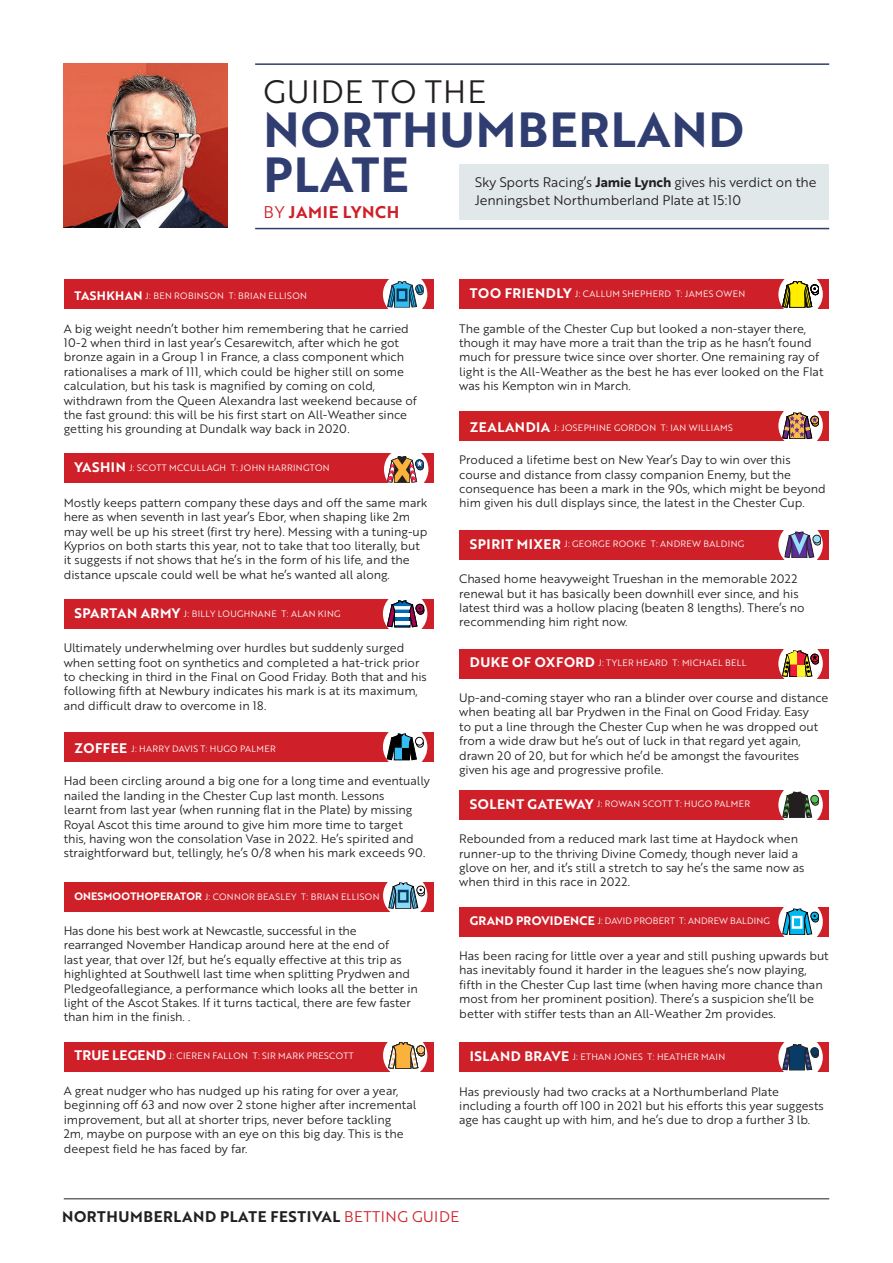
<style>
.page{position:relative;width:893px;height:1263px;background:#fff}
.page>*{position:absolute;margin:0;border:0;box-sizing:border-box;transform-origin:0 0}
.t1{font:48px/45px "Brother 1816 Bold";letter-spacing:.02em;color:#303d71}
.t2{font:31.5px "Brother 1816 Book";letter-spacing:.04em;color:#231f20}
.t3{font:16.5px "Brother 1816 Bold";letter-spacing:.04em;color:#cf2029}
.t4{font:15px "Brother 1816 Bold";letter-spacing:.04em;color:#231f20}
.t5{font:13.5px/18px "Brother 1816 Book";letter-spacing:-.01em;color:#231f20}
.BODY_8_on_9_6{font:12px/14.4px "Brother 1816 Book";letter-spacing:-.005em;color:#231f20}
.t6{font:9px "Brother 1816 Book";letter-spacing:.04em;color:#fff}
.t7{font:9px "Brother 1816 Book";letter-spacing:.02em;color:#fff}
.s1{font-family:"Brother 1816 Book"}
.s2{font-family:"Brother 1816 Bold"}
.s3{font-family:"Brother 1816 Bold";font-size:12px}
.s4{font-family:"Brother 1816 Bold";font-size:13.5px}
.s5{font-family:"Brother 1816 Bold";font-size:10.5px}
.s6{font-family:"Brother 1816 Book";color:#cf2029}
</style>
<div class="page">
<hr style="left:255px;top:63px;width:574px;height:2px;background:#303d71">
<hr style="left:255px;top:228px;width:574px;height:1px;background:#303d71">
<img style="left:64px;top:64px;width:164px;height:164px">
<div style="left:459px;top:165px;width:370px;height:55px;background:#e1e8ea"></div>
<div style="left:64px;top:279px;width:370px;height:30px;background:#cf2029"></div>
<div style="left:64px;top:882px;width:370px;height:29px;background:#cf2029"></div>
<div style="left:64px;top:1042px;width:370px;height:29px;background:#cf2029"></div>
<div style="left:459px;top:279px;width:370px;height:30px;background:#cf2029"></div>
<div style="left:64px;top:453px;width:370px;height:30px;background:#cf2029"></div>
<div style="left:64px;top:599px;width:370px;height:30px;background:#cf2029"></div>
<div style="left:64px;top:732px;width:370px;height:30px;background:#cf2029"></div>
<div style="left:459px;top:411px;width:370px;height:30px;background:#cf2026"></div>
<div style="left:459px;top:530px;width:370px;height:30px;background:#cf2029"></div>
<div style="left:459px;top:649px;width:370px;height:29px;background:#cf2029"></div>
<div style="left:459px;top:790px;width:370px;height:30px;background:#cf2029"></div>
<div style="left:459px;top:907px;width:370px;height:29px;background:#cf2029"></div>
<div style="left:459px;top:1042px;width:370px;height:30px;background:#cf2029"></div>
<div style="left:778px;top:272px;width:45px;height:45px;background:#fff;border-radius:50%"></div>
<svg style="left:782px;top:281px;width:37px;height:27px"></svg>
<div style="left:778px;top:403px;width:45px;height:45px;background:#fff;border-radius:50%"></div>
<svg style="left:782px;top:412px;width:37px;height:27px"></svg>
<div style="left:383px;top:272px;width:44px;height:45px;background:#fff;border-radius:50%"></div>
<svg style="left:387px;top:281px;width:37px;height:27px"></svg>
<div style="left:384px;top:447px;width:44px;height:45px;background:#fff;border-radius:50%"></div>
<svg style="left:387px;top:456px;width:37px;height:27px"></svg>
<div style="left:383px;top:592px;width:44px;height:44px;background:#fff;border-radius:50%"></div>
<svg style="left:387px;top:600px;width:38px;height:29px"></svg>
<div style="left:383px;top:725px;width:44px;height:44px;background:#fff;border-radius:50%"></div>
<svg style="left:387px;top:733px;width:38px;height:29px"></svg>
<div style="left:383px;top:873px;width:44px;height:45px;background:#fff;border-radius:50%"></div>
<svg style="left:388px;top:882px;width:37px;height:27px"></svg>
<div style="left:383px;top:1033px;width:44px;height:45px;background:#fff;border-radius:50%"></div>
<svg style="left:388px;top:1042px;width:37px;height:27px"></svg>
<div style="left:778px;top:522px;width:45px;height:45px;background:#fff;border-radius:50%"></div>
<svg style="left:784px;top:531px;width:37px;height:27px"></svg>
<div style="left:778px;top:641px;width:45px;height:45px;background:#fff;border-radius:50%"></div>
<svg style="left:782px;top:650px;width:37px;height:27px"></svg>
<div style="left:778px;top:783px;width:45px;height:44px;background:#fff;border-radius:50%"></div>
<svg style="left:782px;top:791px;width:37px;height:27px"></svg>
<div style="left:778px;top:1035px;width:45px;height:44px;background:#fff;border-radius:50%"></div>
<svg style="left:782px;top:1044px;width:37px;height:26px"></svg>
<div style="left:778px;top:899px;width:45px;height:45px;background:#fff;border-radius:50%"></div>
<svg style="left:782px;top:908px;width:37px;height:27px"></svg>
<hr style="left:64px;top:1198px;width:765px;height:1px;background:#231f20">
<p class="t2" style="left:264px;top:69px;width:224px">GUIDE TO THE</p>
<p class="t1" style="left:264px;top:106px;width:482px">NORTHUMBERLAND<br>PLATE</p>
<p class="t3" style="left:264px;top:199px;width:137px"><span class="s1">BY</span> JAMIE LYNCH</p>
<p class="t5" style="left:475px;top:173px;width:343px">Sky Sports Racing’s <span class="s2">Jamie Lynch</span> gives his verdict on the<br>Jenningsbet Northumberland Plate at 15:10</p>
<p class="t6" style="left:74px;top:289px;width:234px"><span class="s3">TASHKHAN</span> J: BEN ROBINSON T: BRIAN ELLISON</p>
<p class="BODY_8_on_9_6" style="left:64px;top:321px;width:355px">A big weight needn’t bother him remembering that he carried 10-2 when third in last year’s Cesarewitch, after which he got bronze again in a Group 1 in France, a class component which rationalises a mark of 111, which could be higher still on some calculation, but his task is magnified by coming on cold, withdrawn from the Queen Alexandra last weekend because of the fast ground: this will be his first start on All-Weather since getting his grounding at Dundalk way back in 2020.</p>
<p class="t6" style="left:74px;top:461px;width:257px"><span class="s4">YASHIN</span> J: SCOTT MCCULLAGH T: JOHN HARRINGTON</p>
<p class="BODY_8_on_9_6" style="left:64px;top:495px;width:365px">Mostly keeps pattern company these days and off the same mark here as when seventh in last year’s Ebor, when shaping like 2m may well be up his street (first try here). Messing with a tuning-up Kyprios on both starts this year, not to take that too literally, but it suggests if not shows that he’s in the form of his life, and the distance upscale could well be what he’s wanted all along.</p>
<p class="t6" style="left:74px;top:607px;width:268px"><span class="s4">SPARTAN ARMY</span> J: BILLY LOUGHNANE T: ALAN KING</p>
<p class="BODY_8_on_9_6" style="left:64px;top:640px;width:365px">Ultimately underwhelming over hurdles but suddenly surged when setting foot on synthetics and completed a hat-trick prior to checking in third in the Final on Good Friday. Both that and his following fifth at Newbury indicates his mark is at its maximum, and difficult draw to overcome in 18.</p>
<p class="t6" style="left:74px;top:742px;width:203px"><span class="s4">ZOFFEE</span> J: HARRY DAVIS T: HUGO PALMER</p>
<p class="BODY_8_on_9_6" style="left:64px;top:773px;width:368px">Had been circling around a big one for a long time and eventually nailed the landing in the Chester Cup last month. Lessons<br>learnt from last year (when running flat in the Plate) by missing Royal Ascot this time around to give him more time to target<br>this, having won the consolation Vase in 2022. He’s spirited and straightforward but, tellingly, he’s 0/8 when his mark exceeds 90.</p>
<p class="t6" style="left:74px;top:890px;width:307px"><span class="s5">ONESMOOTHOPERATOR</span> J: CONNOR BEASLEY T: BRIAN ELLISON</p>
<p class="BODY_8_on_9_6" style="left:64px;top:923px;width:356px">Has done his best work at Newcastle, successful in the rearranged November Handicap around here at the end of<br>last year, that over 12f, but he’s equally effective at this trip as highlighted at Southwell last time when splitting Prydwen and Pledgeofallegiance, a performance which looks all the better in light of the Ascot Stakes. If it turns tactical, there are few faster than him in the finish. .</p>
<p class="t6" style="left:74px;top:1049px;width:281px"><span class="s4">TRUE LEGEND</span> J: CIEREN FALLON T: SIR MARK PRESCOTT</p>
<p class="BODY_8_on_9_6" style="left:64px;top:1083px;width:354px">A great nudger who has nudged up his rating for over a year, beginning off 63 and now over 2 stone higher after incremental improvement, but all at shorter trips, never before tackling<br>2m, maybe on purpose with an eye on this big day. This is the deepest field he has faced by far.</p>
<p class="t6" style="left:470px;top:287px;width:277px"><span class="s4">TOO FRIENDLY</span> J: CALLUM SHEPHERD T: JAMES OWEN</p>
<p class="BODY_8_on_9_6" style="left:459px;top:321px;width:366px">The gamble of the Chester Cup but looked a non-stayer there, though it may have more a trait than the trip as he hasn’t found much for pressure twice since over shorter. One remaining ray of light is the All-Weather as the best he has ever looked on the Flat was his Kempton win in March.</p>
<p class="t6" style="left:470px;top:421px;width:264px"><span class="s4">ZEALANDIA</span> J: JOSEPHINE GORDON T: IAN WILLIAMS</p>
<p class="BODY_8_on_9_6" style="left:459px;top:452px;width:368px">Produced a lifetime best on New Year’s Day to win over this course and distance from classy companion Enemy, but the consequence has been a mark in the 90s, which might be beyond him given his dull displays since, the latest in the Chester Cup.</p>
<p class="t6" style="left:470px;top:537px;width:276px"><span class="s4">SPIRIT MIXER</span> J: GEORGE ROOKE T: ANDREW BALDING</p>
<p class="BODY_8_on_9_6" style="left:459px;top:571px;width:347px">Chased home heavyweight Trueshan in the memorable 2022 renewal but it has basically been downhill ever since, and his latest third was a hollow placing (beaten 8 lengths). There’s no recommending him right now.</p>
<p class="t6" style="left:470px;top:656px;width:278px"><span class="s4">DUKE OF OXFORD</span> J: TYLER HEARD T: MICHAEL BELL</p>
<p class="BODY_8_on_9_6" style="left:459px;top:690px;width:371px">Up-and-coming stayer who ran a blinder over course and distance when beating all bar Prydwen in the Final on Good Friday. Easy<br>to put a line through the Chester Cup when he was dropped out from a wide draw but he’s out of luck in that regard yet again, drawn 20 of 20, but for which he’d be amongst the favourites given his age and progressive profile.</p>
<p class="t6" style="left:470px;top:797px;width:282px"><span class="s4">SOLENT GATEWAY</span> J: ROWAN SCOTT T: HUGO PALMER</p>
<p class="BODY_8_on_9_6" style="left:459px;top:831px;width:347px">Rebounded from a reduced mark last time at Haydock when runner-up to the thriving Divine Comedy, though never laid a glove on her, and it’s still a stretch to say he’s the same now as when third in this race in 2022.</p>
<p class="t7" style="left:470px;top:914px;width:301px"><span class="s3">GRAND PROVIDENCE</span> J: DAVID PROBERT T: ANDREW BALDING</p>
<p class="BODY_8_on_9_6" style="left:459px;top:948px;width:371px">Has been racing for little over a year and still pushing upwards but has inevitably found it harder in the leagues she’s now playing, fifth in the Chester Cup last time (when having more chance than most from her prominent position). There’s a suspicion she’ll be better with stiffer tests than an All-Weather 2m provides.</p>
<p class="t6" style="left:470px;top:1050px;width:257px"><span class="s4">ISLAND BRAVE</span> J: ETHAN JONES T: HEATHER MAIN</p>
<p class="BODY_8_on_9_6" style="left:459px;top:1084px;width:366px">Has previously had two cracks at a Northumberland Plate including a fourth off 100 in 2021 but his efforts this year suggests age has caught up with him, and he’s due to drop a further 3 lb.</p>
<p class="t4" style="left:62px;top:1205px;width:399px">NORTHUMBERLAND PLATE FESTIVAL <span class="s6">BETTING GUIDE</span></p>
</div>
